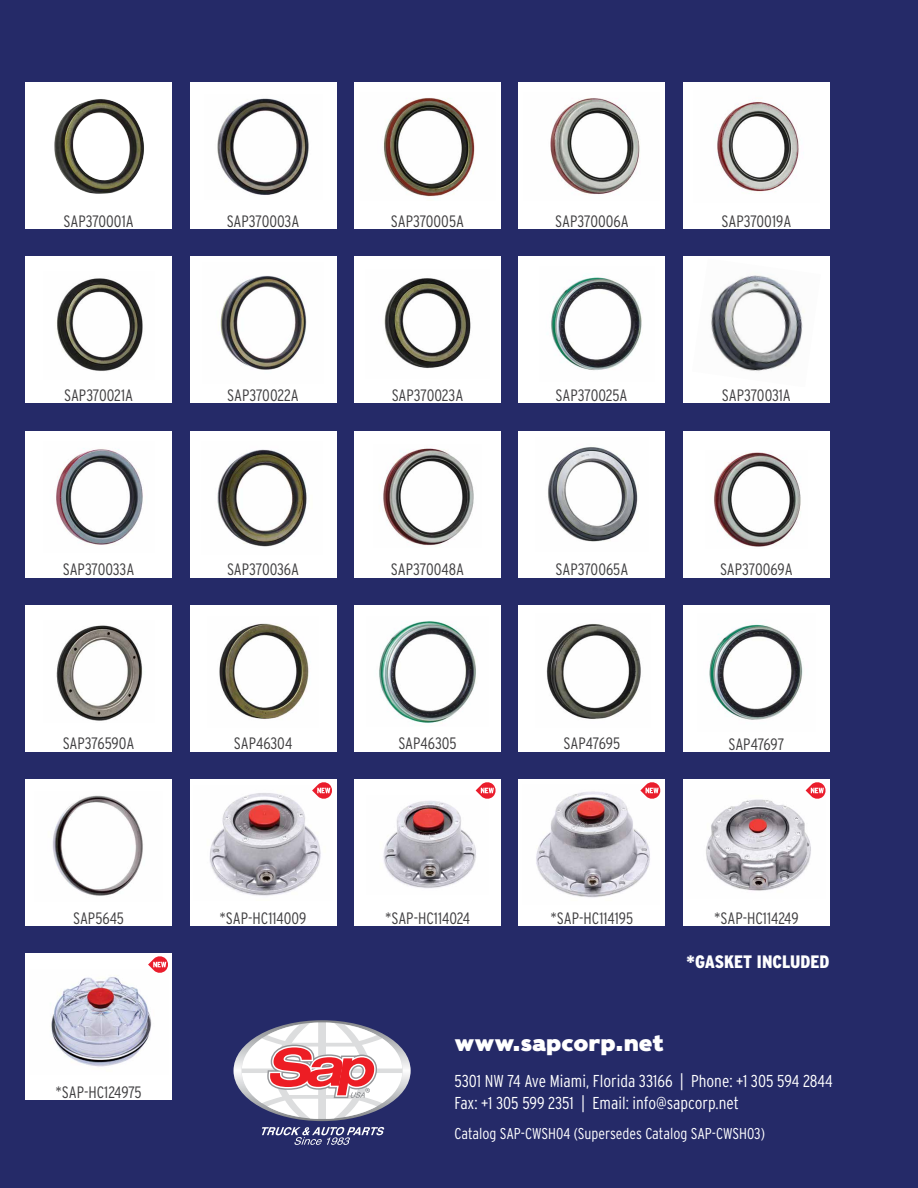
<style>
.page{position:relative;width:918px;height:1188px;background:#252a68}
.page>*{position:absolute;margin:0;border:0;box-sizing:border-box;transform-origin:0 0}
.t1{font:900 22.8px "Caslons Egyptian";color:#fff}
.t2{font:900 condensed 18px "Interstate";color:#fff}
.t3{font:300 condensed 17.25px/21.9px "Interstate";color:#fff}
.t4{font:300 condensed 16.5px "Interstate";color:#414042}
.t5{font:300 condensed 15.75px "Interstate";color:#fff}
</style>
<div class="page">
<div style="left:26px;top:83px;width:146px;height:146px;background:#fff"></div>
<div style="left:26px;top:953px;width:146px;height:147px;background:#fff"></div>
<div style="left:190px;top:83px;width:146px;height:146px;background:#fff"></div>
<div style="left:190px;top:431px;width:146px;height:146px;background:#fff"></div>
<div style="left:26px;top:431px;width:146px;height:146px;background:#fff"></div>
<div style="left:190px;top:605px;width:146px;height:146px;background:#fff"></div>
<div style="left:190px;top:779px;width:146px;height:146px;background:#fff"></div>
<div style="left:354px;top:83px;width:147px;height:146px;background:#fff"></div>
<div style="left:354px;top:431px;width:147px;height:146px;background:#fff"></div>
<div style="left:354px;top:605px;width:147px;height:146px;background:#fff"></div>
<div style="left:354px;top:779px;width:147px;height:146px;background:#fff"></div>
<div style="left:519px;top:83px;width:146px;height:146px;background:#fff"></div>
<div style="left:519px;top:431px;width:146px;height:146px;background:#fff"></div>
<div style="left:519px;top:605px;width:146px;height:146px;background:#fff"></div>
<div style="left:519px;top:779px;width:146px;height:146px;background:#fff"></div>
<div style="left:683px;top:83px;width:147px;height:146px;background:#fff"></div>
<div style="left:683px;top:431px;width:147px;height:146px;background:#fff"></div>
<div style="left:683px;top:605px;width:147px;height:146px;background:#fff"></div>
<div style="left:683px;top:779px;width:147px;height:146px;background:#fff"></div>
<div style="left:26px;top:605px;width:146px;height:146px;background:#fff"></div>
<div style="left:26px;top:779px;width:146px;height:146px;background:#fff"></div>
<img style="left:54px;top:99px;width:90px;height:95px">
<img style="left:383px;top:98px;width:92px;height:101px">
<img style="left:550px;top:98px;width:90px;height:97px">
<img style="left:717px;top:101px;width:82px;height:91px">
<img style="left:56px;top:448px;width:87px;height:97px">
<img style="left:383px;top:448px;width:91px;height:99px">
<img style="left:548px;top:447px;width:90px;height:95px">
<img style="left:714px;top:452px;width:87px;height:95px">
<img style="left:56px;top:625px;width:87px;height:96px">
<img style="left:219px;top:623px;width:90px;height:96px">
<img style="left:378px;top:621px;width:98px;height:103px">
<img style="left:546px;top:624px;width:95px;height:95px">
<img style="left:709px;top:624px;width:94px;height:96px">
<svg style="left:262px;top:1127px;width:122px;height:18px"></svg>
<svg style="left:234px;top:1020px;width:177px;height:101px"></svg>
<img style="left:209px;top:793px;width:112px;height:103px">
<img style="left:383px;top:800px;width:93px;height:88px">
<img style="left:536px;top:791px;width:114px;height:107px">
<img style="left:706px;top:790px;width:105px;height:101px">
<img style="left:51px;top:975px;width:101px;height:92px">
<img style="left:217px;top:98px;width:92px;height:97px">
<div style="left:26px;top:257px;width:146px;height:146px;background:#fff"></div>
<div style="left:190px;top:257px;width:146px;height:146px;background:#fff"></div>
<div style="left:354px;top:257px;width:147px;height:146px;background:#fff"></div>
<div style="left:519px;top:257px;width:146px;height:146px;background:#fff"></div>
<div style="left:683px;top:257px;width:147px;height:146px;background:#fff"></div>
<img style="left:57px;top:278px;width:86px;height:93px">
<img style="left:384px;top:278px;width:87px;height:90px">
<img style="left:551px;top:275px;width:91px;height:95px">
<img style="left:711px;top:275px;width:93px;height:96px">
<img style="left:220px;top:275px;width:87px;height:95px">
<img style="left:217px;top:449px;width:90px;height:98px">
<img style="left:52px;top:795px;width:91px;height:101px">
<svg style="left:312px;top:782px;width:20px;height:18px"></svg>
<svg style="left:148px;top:956px;width:20px;height:17px"></svg>
<svg style="left:476px;top:782px;width:20px;height:17px"></svg>
<svg style="left:640px;top:782px;width:21px;height:18px"></svg>
<svg style="left:806px;top:782px;width:20px;height:18px"></svg>
<p class="t4" style="left:63px;top:212px;width:72px">SAP370001A</p>
<p class="t4" style="left:227px;top:212px;width:74px">SAP370003A</p>
<p class="t4" style="left:391px;top:212px;width:75px">SAP370005A</p>
<p class="t4" style="left:555px;top:212px;width:75px">SAP370006A</p>
<p class="t4" style="left:722px;top:212px;width:71px">SAP370019A</p>
<p class="t4" style="left:64px;top:386px;width:71px">SAP370021A</p>
<p class="t4" style="left:227px;top:386px;width:73px">SAP370022A</p>
<p class="t4" style="left:392px;top:386px;width:73px">SAP370023A</p>
<p class="t4" style="left:556px;top:386px;width:73px">SAP370025A</p>
<p class="t4" style="left:722px;top:386px;width:71px">SAP370031A</p>
<p class="t4" style="left:63px;top:560px;width:73px">SAP370033A</p>
<p class="t4" style="left:227px;top:560px;width:74px">SAP370036A</p>
<p class="t4" style="left:391px;top:560px;width:75px">SAP370048A</p>
<p class="t4" style="left:556px;top:560px;width:74px">SAP370065A</p>
<p class="t4" style="left:63px;top:734px;width:73px">SAP376590A</p>
<p class="t4" style="left:234px;top:734px;width:60px">SAP46304</p>
<p class="t4" style="left:398px;top:734px;width:60px">SAP46305</p>
<p class="t4" style="left:564px;top:734px;width:58px">SAP47695</p>
<p class="t4" style="left:720px;top:560px;width:74px">SAP370069A</p>
<p class="t4" style="left:728px;top:734px;width:57px">SAP47697</p>
<p class="t4" style="left:73px;top:909px;width:53px">SAP5645</p>
<p class="t4" style="left:714px;top:909px;width:86px">*SAP-HC114249</p>
<p class="t4" style="left:220px;top:909px;width:89px">*SAP-HC114009</p>
<p class="t4" style="left:385px;top:909px;width:86px">*SAP-HC114024</p>
<p class="t4" style="left:551px;top:909px;width:84px">*SAP-HC114195</p>
<p class="t4" style="left:55px;top:1083px;width:88px">*SAP-HC124975</p>
<p class="t2" style="left:687px;top:952px;width:144px">*GASKET INCLUDED</p>
<h1 class="t1" style="left:454px;top:1030px;width:211px">www.sapcorp.net</h1>
<p class="t3" style="left:454px;top:1069px;width:380px">5301 NW 74 Ave Miami, Florida 33166 | Phone: +1 305 594 2844<br>Fax: +1 305 599 2351 | Email: info@sapcorp.net</p>
<p class="t5" style="left:454px;top:1124px;width:312px">Catalog SAP-CWSH04 (Supersedes Catalog SAP-CWSH03)</p>
</div>
